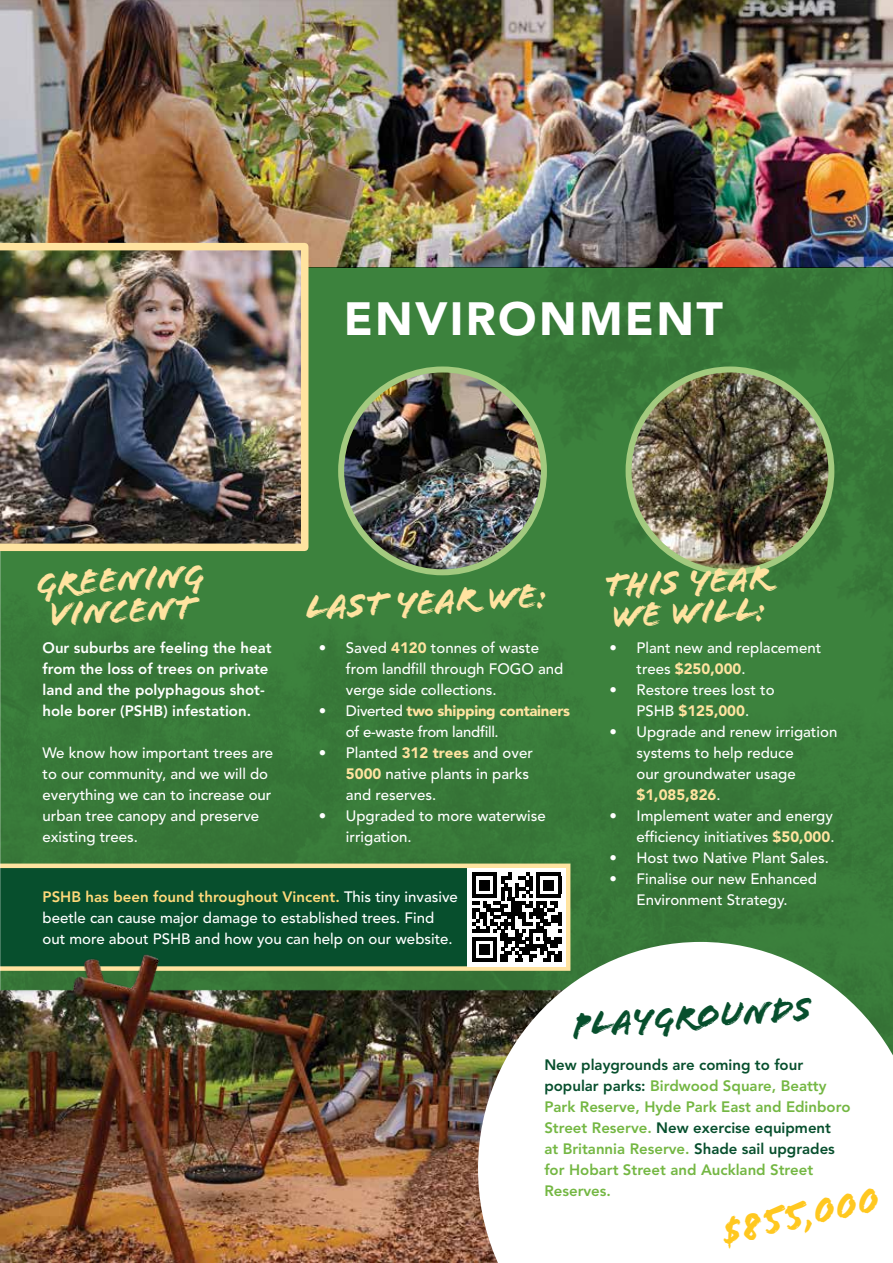
<style>
.page{position:relative;width:893px;height:1263px;background:#fff}
.page>*{position:absolute;margin:0;border:0;box-sizing:border-box;transform-origin:0 0}
.t1{font:900 46.2px "Avenir LT Std";letter-spacing:.05em;color:#fff}
.t2{font:37.8px "Flood Std";color:#ffc820}
.t3{font:35.55px/31.2px "Flood Std";color:#ffe3a0}
.t4{font:35.55px "Flood Std";color:#074f2d}
.t5{font:500 15px/21px "Avenir LT Std";color:#fff}
.t6{font:800 15px/21px "Avenir LT Std";color:#74b743}
.t7{font:800 15px/21px "Avenir LT Std";color:#fff}
.t8{font:500 15px/21px "Avenir LT Std";letter-spacing:-.02em;color:#fff}
.s1{font-weight:900;color:#ffe3a0}
.s2{font-weight:800;color:#ffd97a}
.s3{color:#074f2d}
</style>
<div class="page">
<img style="left:1px;top:0;width:892px;height:268px">
<hr style="left:0;top:0;width:1px;height:1263px;background:#1b5433">
<div style="left:0;top:268px;width:893px;height:995px;background:#3d833e"></div>
<svg style="left:0;top:861px;width:573px;height:89px;background:#1a5a35"></svg>
<img style="left:341px;top:369px;width:203px;height:203px;border-radius:101px">
<div style="left:338px;top:366px;width:209px;height:209px;border:6px solid #a3ca7f;border-radius:50%"></div>
<img style="left:629px;top:369px;width:202px;height:203px;border-radius:101px">
<div style="left:626px;top:366px;width:208px;height:209px;border:6px solid #a3ca7f;border-radius:50%"></div>
<img style="left:0;top:950px;width:478px;height:313px">
<svg style="left:478px;top:942px;width:415px;height:321px;background:#e8ede7"></svg>
<div style="left:468px;top:868px;width:98px;height:98px;background:#fff"></div>
<svg style="left:472px;top:872px;width:89px;height:90px"></svg>
<hr style="left:472px;top:958px;width:25px;height:4px;background:#000">
<div style="left:479px;top:944px;width:11px;height:11px;background:#000"></div>
<img style="left:0;top:243px;width:308px;height:308px">
<h3 class="t3" style="left:35px;top:569px;width:170px;text-align:center;rotate:-3deg">GREENING<br>VINCENT</h3>
<h1 class="t1" style="left:344px;top:291px;width:381px">ENVIRONMENT</h1>
<h3 class="t3" style="left:305px;top:593px;width:244px;rotate:-3deg">LAST YEAR we:</h3>
<h3 class="t3" style="left:604px;top:570px;width:168px;rotate:-3deg">THIS YEAR<br>WE WILL:</h3>
<p class="t7" style="left:43px;top:637px;width:231px">Our suburbs are feeling the heat from the loss of trees on private land and the polyphagous shot&shy;hole borer (PSHB) infestation.</p>
<p class="t5" style="left:43px;top:743px;width:232px">We know how important trees are to our community, and we will do everything we can to increase our urban tree canopy and preserve existing trees.</p>
<p class="t5" style="left:346px;top:638px;width:219px;text-indent:-27px">• Saved <span class="s1">4120</span> tonnes of waste from landfill through FOGO and verge side collections.</p>
<p class="t8" style="left:346px;top:701px;width:226px;text-indent:-27px">• Diverted <span class="s1">two shipping containers </span>of e-waste from landfill.</p>
<p class="t5" style="left:346px;top:743px;width:188px;text-indent:-27px">• Planted <span class="s1">312 trees</span> and over<br><span class="s1">5000</span> native plants in parks and reserves.</p>
<p class="t5" style="left:346px;top:806px;width:201px;text-indent:-27px">• Upgraded to more waterwise irrigation.</p>
<p class="t5" style="left:43px;top:886px;width:417px"><span class="s2">PSHB has been found throughout Vincent.</span> This tiny invasive beetle can cause major damage to established trees. Find out more about PSHB and how you can help on our website.</p>
<p class="t5" style="left:636px;top:638px;width:186px;text-indent:-27px">• Plant new and replacement trees <span class="s1">$250,000</span>.</p>
<p class="t5" style="left:609px;top:680px;width:167px;text-align:center">• Restore trees lost to<br>PSHB <span class="s1">$125,000</span>.</p>
<p class="t5" style="left:636px;top:722px;width:202px;text-indent:-27px">• Upgrade and renew irrigation systems to help reduce<br>our groundwater usage <span class="s1">$1,085,826</span>.</p>
<p class="t5" style="left:609px;top:806px;width:226px;text-align:right">• Implement water and energy efficiency initiatives <span class="s1">$50,000</span>.</p>
<p class="t5" style="left:609px;top:848px;width:221px">• Host two Native Plant Sales.</p>
<p class="t5" style="left:609px;top:869px;width:209px;text-align:center">• Finalise our new Enhanced<br>Environment Strategy.</p>
<h3 class="t4" style="left:571px;top:1005px;width:242px;rotate:-4deg">PLAYGROUNDS</h3>
<p class="t6" style="left:544px;top:1054px;width:308px"><span class="s3">New playgrounds are coming to four popular parks:</span> Birdwood Square, Beatty Park Reserve, Hyde Park East and Edinboro Street Reserve. <span class="s3">New exercise equipment<br></span>at Britannia Reserve. <span class="s3">Shade sail upgrades </span>for Hobart Street and Auckland Street Reserves.</p>
<h2 class="t2" style="left:718px;top:1210px;width:162px;rotate:-12deg">$855,000</h2>
</div>
